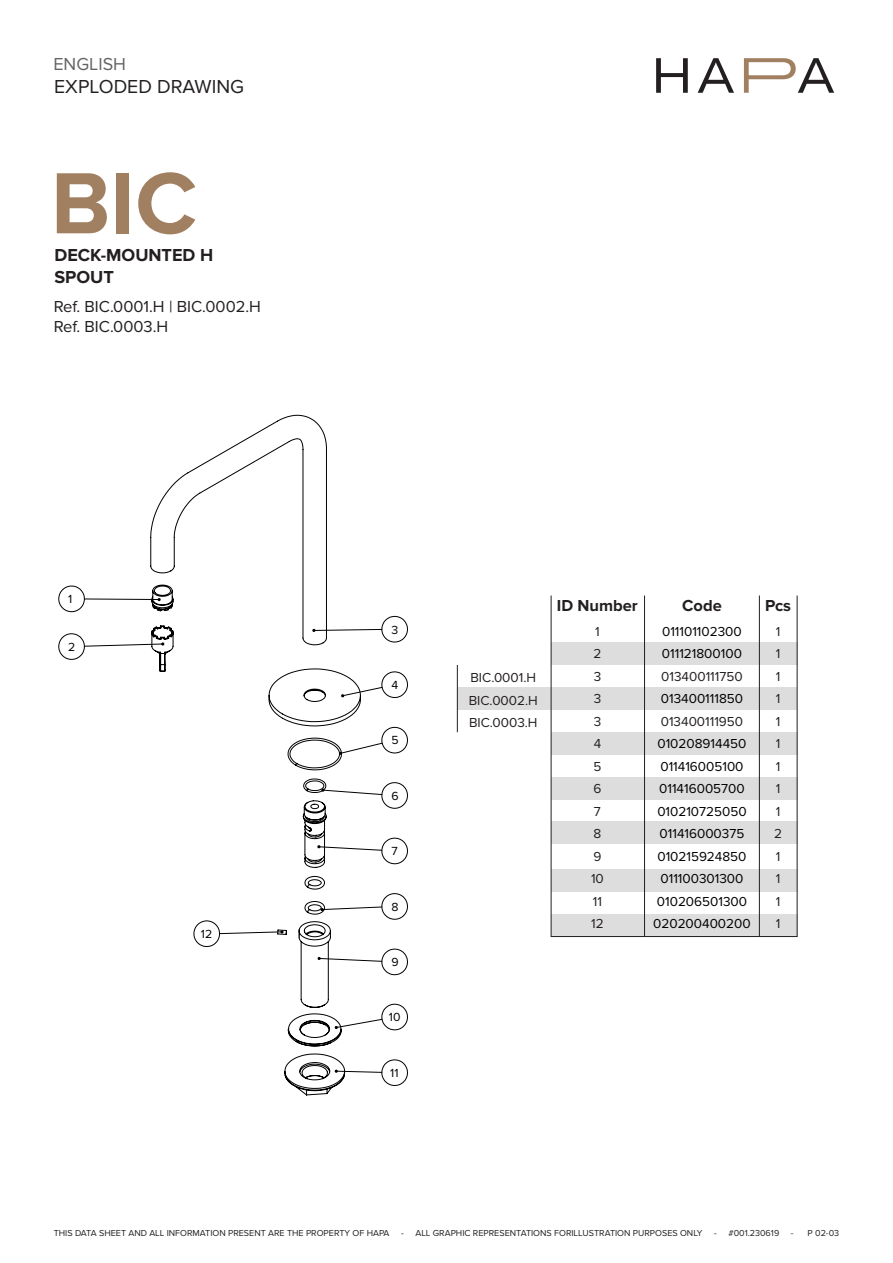
<style>
.page{position:relative;width:893px;height:1263px;background:#fff}
.page>*{position:absolute;margin:0;border:0;box-sizing:border-box;transform-origin:0 0}
.t1{font:700 90px "Proxima Nova";color:#a17f61}
.t2{font:19.5px "Proxima Nova";color:#231f20}
.t3{font:700 18px/21.6px "Proxima Nova";color:#231f20}
.t4{font:18px "Proxima Nova";color:rgb(35 31 32/.7)}
.t5{font:16.5px/19.8px "Proxima Nova";color:#231f20}
.t6{font:700 16.5px "Proxima Nova";color:#231f20}
.t7{font:13.5px/22.5px "Proxima Nova";color:#000001}
.t8{font:13.5px/22.5px "Proxima Nova";color:#231f20}
.t9{font:12.15px "Proxima Nova";color:#000001}
.t10{font:9px "Proxima Nova";color:#231f20}
</style>
<div class="page">
<svg style="left:698px;top:58px;width:36px;height:35px"></svg>
<svg style="left:744px;top:58px;width:90px;height:35px"></svg>
<svg style="left:656px;top:58px;width:32px;height:35px"></svg>
<div style="left:551px;top:642px;width:246px;height:23px;background:#dedddd"></div>
<div style="left:457px;top:687px;width:340px;height:23px;background:#dedddd"></div>
<div style="left:551px;top:732px;width:246px;height:22px;background:#dedddd"></div>
<div style="left:551px;top:777px;width:246px;height:22px;background:#dedddd"></div>
<div style="left:551px;top:822px;width:246px;height:22px;background:#dedddd"></div>
<div style="left:551px;top:869px;width:246px;height:23px;background:#dedddd"></div>
<div style="left:551px;top:914px;width:246px;height:22px;background:#dedddd"></div>
<hr style="left:644px;top:595px;width:1px;height:342px;background:#231f20">
<hr style="left:759px;top:595px;width:1px;height:342px;background:#231f20">
<hr style="left:457px;top:665px;width:1px;height:67px;background:#231f20">
<svg style="left:150px;top:415px;width:186px;height:680px"></svg>
<svg style="left:59px;top:586px;width:349px;height:500px"></svg>
<svg style="left:84px;top:599px;width:299px;height:473px"></svg>
<svg style="left:158px;top:598px;width:186px;height:475px"></svg>
<h3 class="t4" style="left:53px;top:54px;width:74px">ENGLISH</h3>
<h2 class="t2" style="left:54px;top:75px;width:191px">EXPLODED DRAWING</h2>
<h1 class="t1" style="left:51px;top:151px;width:148px">BIC</h1>
<h3 class="t3" style="left:54px;top:245px;width:160px">DECK-MOUNTED H<br>SPOUT</h3>
<p class="t5" style="left:54px;top:297px;width:209px">Ref. BIC.0001.H | BIC.0002.H<br>Ref. BIC.0003.H</p>
<p class="t9" style="left:68px;top:592px;width:6px">1</p>
<p class="t9" style="left:68px;top:640px;width:9px">2</p>
<p class="t9" style="left:201px;top:927px;width:13px">12</p>
<p class="t9" style="left:391px;top:622px;width:8px">3</p>
<p class="t9" style="left:391px;top:678px;width:8px">4</p>
<p class="t9" style="left:391px;top:733px;width:9px">5</p>
<p class="t9" style="left:391px;top:789px;width:9px">6</p>
<p class="t9" style="left:391px;top:844px;width:8px">7</p>
<p class="t9" style="left:391px;top:900px;width:9px">8</p>
<p class="t9" style="left:391px;top:955px;width:9px">9</p>
<p class="t9" style="left:389px;top:1010px;width:13px">10</p>
<p class="t9" style="left:390px;top:1066px;width:10px">11</p>
<p class="t8" style="left:469px;top:667px;width:70px">BIC.0001.H<br>BIC.0002.H<br>BIC.0003.H</p>
<p class="t6" style="left:557px;top:596px;width:82px">ID Number</p>
<p class="t6" style="left:682px;top:596px;width:41px">Code</p>
<p class="t6" style="left:765px;top:596px;width:28px">Pcs</p>
<p class="t8" style="left:591px;top:620px;width:14px;text-align:center">1<br>2<br>3<br>3<br>3<br>4<br>5<br>6<br>7<br>8<br>9<br>10<br>11<br>12</p>
<p class="t7" style="left:662px;top:620px;width:81px">011101102300<br>011121800100</p>
<p class="t8" style="left:774px;top:620px;width:9px">1<br>1<br>1<br>1<br>1<br>1<br>1<br>1<br>1<br>2<br>1<br>1<br>1<br>1</p>
<p class="t8" style="left:661px;top:665px;width:83px">013400111750</p>
<p class="t7" style="left:661px;top:688px;width:84px">013400111850</p>
<p class="t8" style="left:661px;top:710px;width:84px">013400111950</p>
<p class="t7" style="left:653px;top:733px;width:99px;text-align:center">010208914450<br>011416005100<br>011416005700<br>010210725050<br>011416000375<br>010215924850<br>011100301300<br>010206501300<br>020200400200</p>
<p class="t10" style="left:54px;top:1228px;width:337px">THIS DATA SHEET AND ALL INFORMATION PRESENT ARE THE PROPERTY OF HAPA</p>
<p class="t10" style="left:401px;top:1228px;width:303px">- ALL GRAPHIC REPRESENTATIONS FORILLUSTRATION PURPOSES ONLY</p>
<p class="t10" style="left:714px;top:1228px;width:67px">- #001.230619</p>
<p class="t10" style="left:791px;top:1228px;width:50px">- P 02-03</p>
</div>
